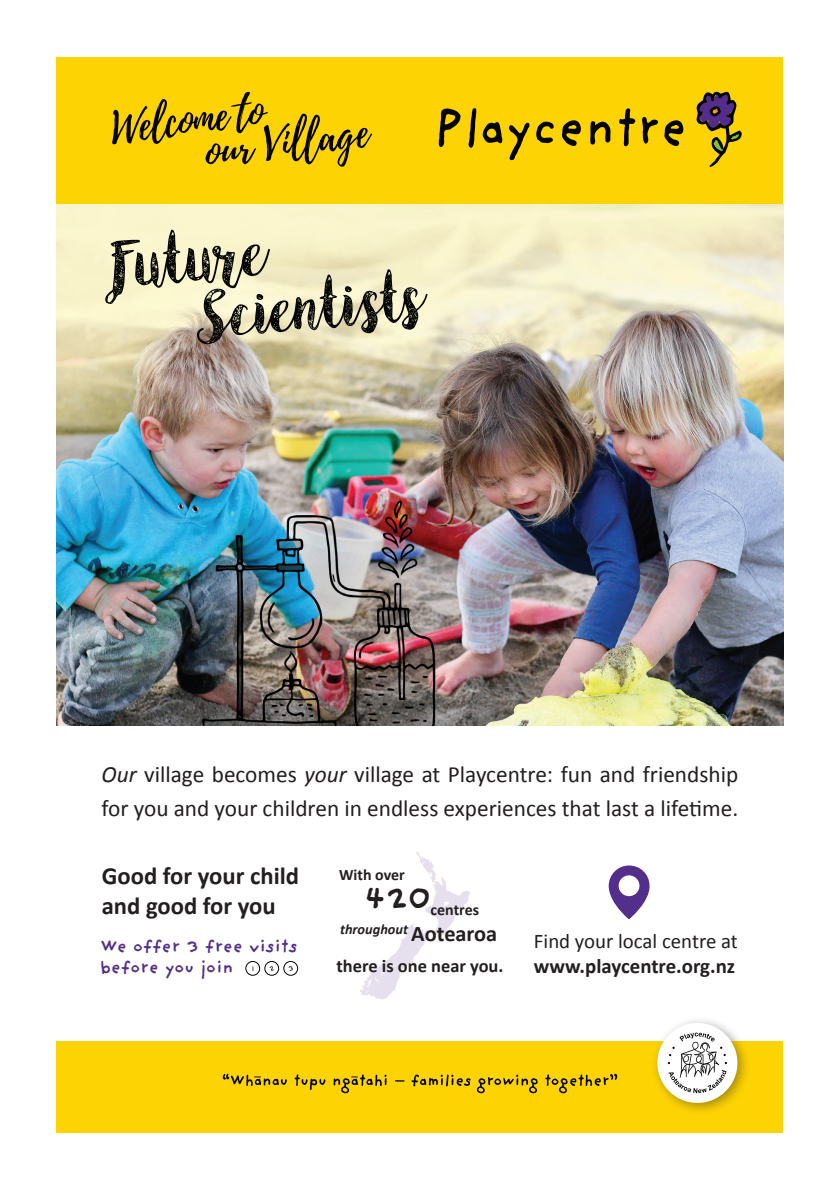
<style>
.page{position:relative;width:840px;height:1191px;background:#fff}
.page>*{position:absolute;margin:0;border:0;box-sizing:border-box;transform-origin:0 0}
.t1{font:70.6px "Angeline Vintage";color:#040503}
.t2{font:700 35px "Providence Sans";color:#231f20}
.t3{font:700 24.6px/29.6px "Calibri";color:#231f20}
.t4{font:23.2px/33.8px "Calibri";color:#231f20}
.t5{font:20.8px/25px "Calibri";color:#231f20}
.t6{font:700 18.4px "Calibri";color:#231f20}
.t7{font:700 18px/21.6px "Providence Sans";letter-spacing:-.01em;color:#542e8b}
.t8{font:700 16px "Calibri";color:#231f20}
.t9{font:italic 700 14.4px "Calibri";color:#231f20}
.s1{font-style:italic}
.s2{font-style:normal;font-size:22.4px}
.s3{font-weight:700}
</style>
<div class="page">
<div style="left:57px;top:57px;width:725px;height:147px;background:#fed304"></div>
<svg style="left:438px;top:108px;width:245px;height:52px"></svg>
<svg style="left:696px;top:92px;width:45px;height:75px"></svg>
<svg style="left:112px;top:92px;width:260px;height:75px"></svg>
<div style="left:57px;top:1041px;width:725px;height:92px;background:#fed304"></div>
<svg style="left:294px;top:1074px;width:31px;height:16px"></svg>
<svg style="left:411px;top:1074px;width:59px;height:12px"></svg>
<svg style="left:476px;top:1074px;width:61px;height:19px"></svg>
<svg style="left:545px;top:1073px;width:72px;height:20px"></svg>
<svg style="left:333px;top:1074px;width:53px;height:19px"></svg>
<svg style="left:222px;top:1073px;width:65px;height:13px"></svg>
<div style="left:650px;top:1016px;width:100px;height:100px;background:#231f20;opacity:.4"></div>
<div style="left:657px;top:1023px;width:80px;height:80px;background:#fff;border-radius:50%"></div>
<svg style="left:667px;top:1032px;width:59px;height:61px"></svg>
<svg style="left:360px;top:851px;width:110px;height:148px"></svg>
<div style="left:264px;top:961px;width:15px;height:14px;border:1px solid #040503;border-radius:50%"></div>
<div style="left:245px;top:961px;width:15px;height:14px;border:1px solid #040503;border-radius:50%"></div>
<div style="left:283px;top:961px;width:15px;height:14px;border:1px solid #040503;border-radius:50%"></div>
<svg style="left:288px;top:966px;width:5px;height:5px"></svg>
<svg style="left:608px;top:865px;width:41px;height:54px"></svg>
<div style="left:618px;top:875px;width:21px;height:21px;background:#fff;border-radius:50%"></div>
<img style="left:57px;top:204px;width:725px;height:521px">
<p class="t1" style="left:97px;top:221px;width:164px;rotate:-5deg">Future</p>
<p class="t1" style="left:190px;top:271px;width:228px;rotate:-5deg">Scientists</p>
<p class="t4" style="left:101px;top:758px;width:638px"><span class="s1">Our</span> village becomes <span class="s1">your</span> village at Playcentre: fun and friendship for you and your children in endless experiences that last a lifetime.</p>
<p class="t3" style="left:102px;top:861px;width:199px">Good for your child and good for you</p>
<p class="t7" style="left:100px;top:934px;width:199px">We offer 3 free visits before you join</p>
<p class="t8" style="left:339px;top:864px;width:67px">With over</p>
<p class="t2" style="left:364px;top:876px;width:68px">420</p>
<p class="t8" style="left:430px;top:899px;width:50px">centres</p>
<p class="t9" style="left:340px;top:920px;width:159px">throughout <span class="s2">Aotearoa</span></p>
<p class="t6" style="left:336px;top:954px;width:168px">there is one near you.</p>
<p class="t5" style="left:533px;top:928px;width:205px">Find your local centre at <span class="s3">www.playcentre.org.nz</span></p>
</div>
